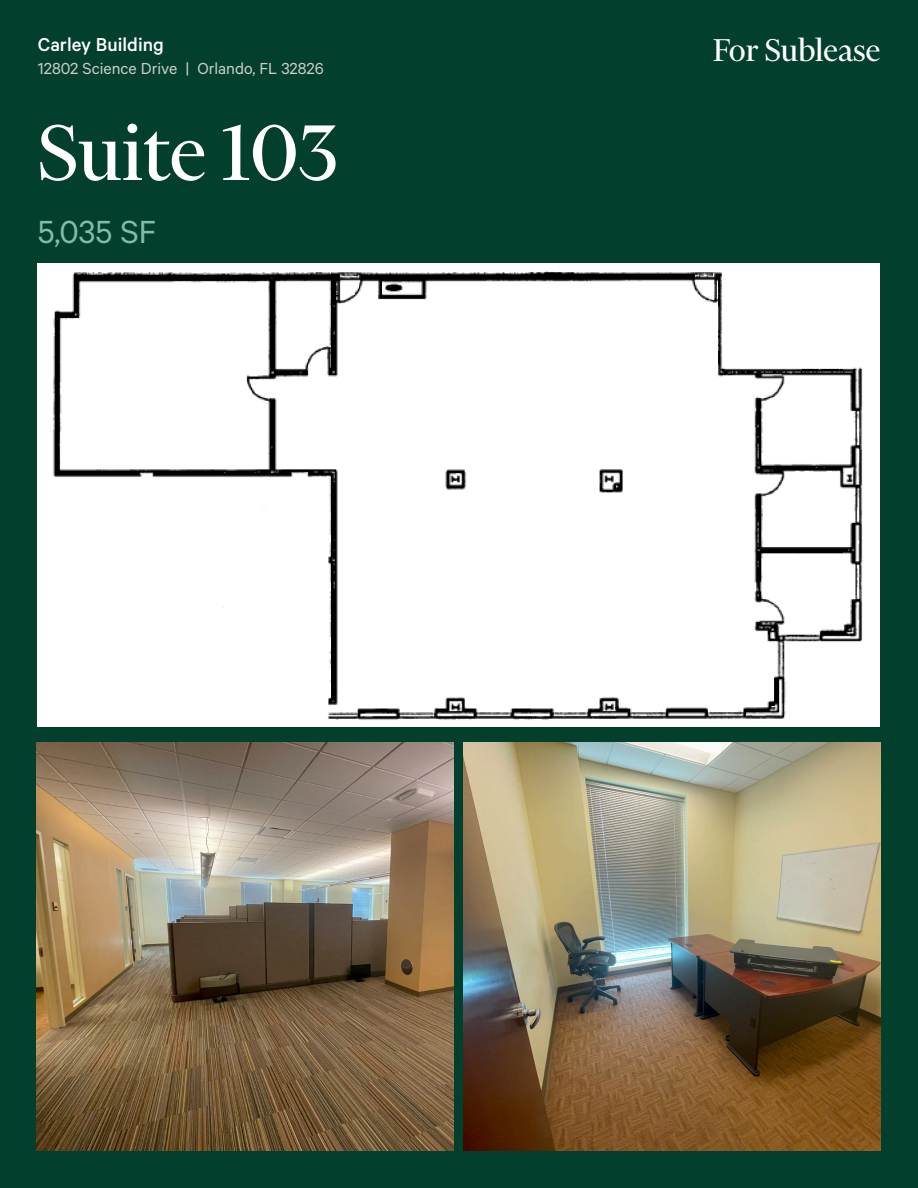
<style>
.page{position:relative;width:918px;height:1188px;background:#023f2c}
.page>*{position:absolute;margin:0;border:0;box-sizing:border-box;transform-origin:0 0}
.Heading_Large{font:90px "Financier Display";color:#fff}
.t1{font:36px "Financier Display";color:#fff}
.Subheading_Large{font:36px "Calibre";color:#7ebcad}
.t2{font:500 21px "Calibre";color:#fff}
.t3{font:18px "Calibre";color:#cbccca}
</style>
<div class="page">
<div style="left:38px;top:264px;width:842px;height:463px;background:#fff"></div>
<img style="left:53px;top:271px;width:810px;height:449px">
<img style="left:464px;top:742px;width:416px;height:408px">
<img style="left:37px;top:742px;width:416px;height:408px">
<p class="t2" style="left:38px;top:33px;width:128px">Carley Building</p>
<p class="t3" style="left:38px;top:58px;width:288px">12802 Science Drive | Orlando, FL 32826</p>
<p class="Heading_Large" style="left:38px;top:106px;width:302px">Suite 103</p>
<p class="Subheading_Large" style="left:38px;top:211px;width:120px">5,035 SF</p>
<p class="t1" style="left:713px;top:32px;width:169px">For Sublease</p>
</div>
